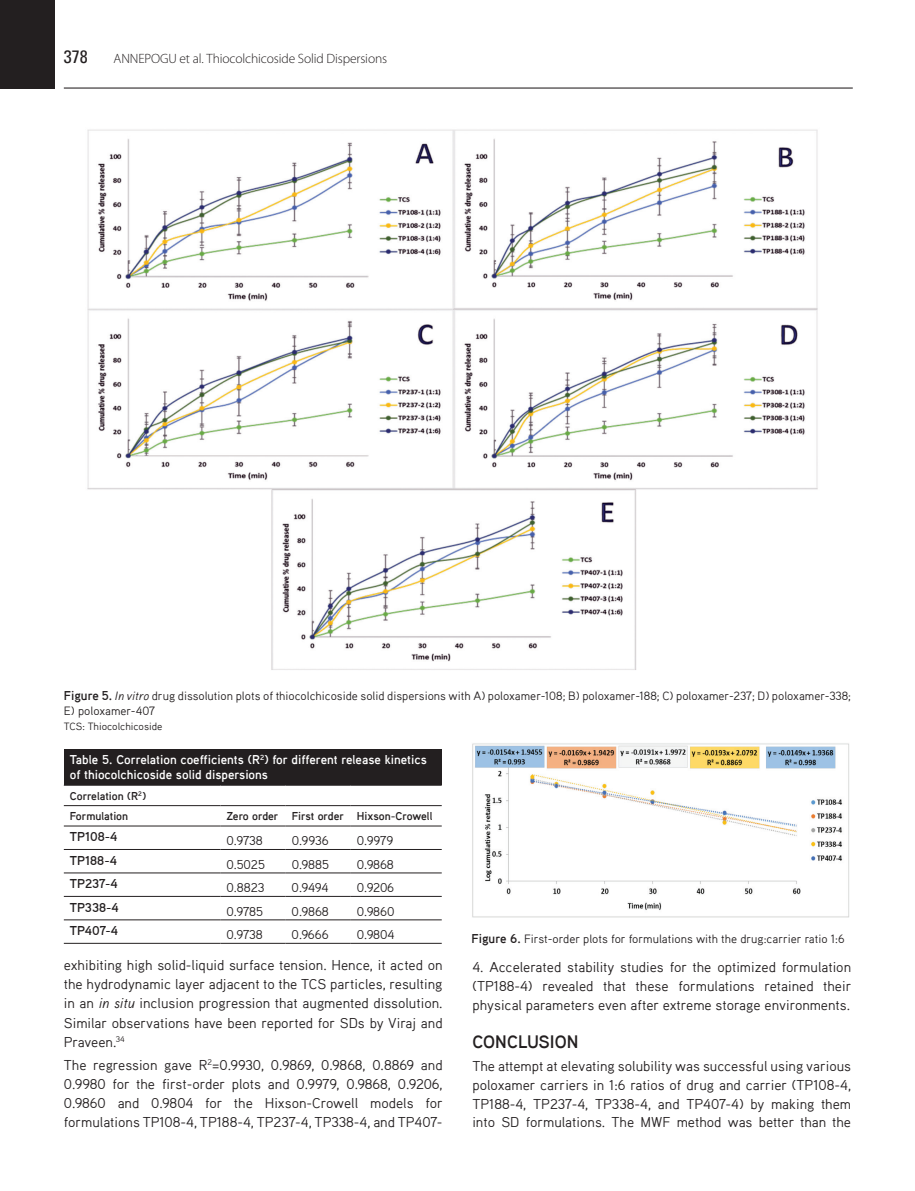
<style>
.page{position:relative;width:915px;height:1191px;background:#fff}
.page>*{position:absolute;margin:0;border:0;box-sizing:border-box;transform-origin:0 0}
.t1{font:700 18px "Aaux Pro";color:#231f20}
.t2{font:18px "Univers Condensed Tr";color:#231f20}
.t3{font:14.25px/19px "Aaux Pro";color:#231f20;text-align:justify}
.t4{font:300 13.5px "Myriad Pro";letter-spacing:-.01em;color:#231f20}
.t5{font:12.9px "Aaux Pro";letter-spacing:-.02em;color:#231f20}
.t6{font:700 12.9px "Aaux Pro";color:#231f20}
.t7{font:700 12.75px/15px "Aaux Pro";color:#fff}
.t8{font:12px/15px "Aaux Pro";color:#231f20}
.t9{font:700 11.4px/20.4px "Aaux Pro";color:#231f20}
.t10{font:10.5px "Aaux Pro";color:#231f20}
.s1{font-weight:700;font-size:12.75px}
.s2{font-style:italic}
</style>
<div class="page">
<hr style="left:64px;top:87px;width:788px;height:2px;background:#231f20">
<div style="left:0;top:0;width:55px;height:89px;background:#231f20"></div>
<img style="left:87px;top:129px;width:731px;height:541px">
<img style="left:472px;top:743px;width:377px;height:174px">
<div style="left:64px;top:749px;width:377px;height:36px;background:#231f20"></div>
<hr style="left:64px;top:785px;width:156px;height:1px;background:#231f20">
<hr style="left:220px;top:785px;width:65px;height:1px;background:#231f20">
<hr style="left:285px;top:785px;width:65px;height:1px;background:#231f20">
<hr style="left:350px;top:785px;width:91px;height:1px;background:#231f20">
<hr style="left:64px;top:805px;width:156px;height:1px;background:#231f20">
<hr style="left:220px;top:805px;width:65px;height:1px;background:#231f20">
<hr style="left:285px;top:805px;width:65px;height:1px;background:#231f20">
<hr style="left:350px;top:805px;width:91px;height:1px;background:#231f20">
<hr style="left:64px;top:825px;width:156px;height:1px;background:#231f20">
<hr style="left:220px;top:825px;width:65px;height:1px;background:#231f20">
<hr style="left:285px;top:825px;width:65px;height:1px;background:#231f20">
<hr style="left:350px;top:825px;width:91px;height:1px;background:#231f20">
<hr style="left:64px;top:849px;width:156px;height:1px;background:#231f20">
<hr style="left:220px;top:849px;width:65px;height:1px;background:#231f20">
<hr style="left:285px;top:849px;width:65px;height:1px;background:#231f20">
<hr style="left:350px;top:849px;width:91px;height:1px;background:#231f20">
<hr style="left:64px;top:872px;width:156px;height:1px;background:#231f20">
<hr style="left:220px;top:872px;width:65px;height:1px;background:#231f20">
<hr style="left:285px;top:872px;width:65px;height:1px;background:#231f20">
<hr style="left:350px;top:872px;width:91px;height:1px;background:#231f20">
<hr style="left:64px;top:919px;width:156px;height:1px;background:#231f20">
<hr style="left:220px;top:919px;width:65px;height:1px;background:#231f20">
<hr style="left:285px;top:919px;width:65px;height:1px;background:#231f20">
<hr style="left:350px;top:919px;width:91px;height:1px;background:#231f20">
<hr style="left:64px;top:943px;width:156px;height:1px;background:#231f20">
<hr style="left:220px;top:943px;width:65px;height:1px;background:#231f20">
<hr style="left:285px;top:943px;width:65px;height:1px;background:#231f20">
<hr style="left:350px;top:943px;width:91px;height:1px;background:#231f20">
<hr style="left:64px;top:896px;width:156px;height:1px;background:#231f20">
<hr style="left:220px;top:896px;width:65px;height:1px;background:#231f20">
<hr style="left:285px;top:896px;width:65px;height:1px;background:#231f20">
<hr style="left:350px;top:896px;width:91px;height:1px;background:#231f20">
<p class="t2" style="left:64px;top:46px;width:25px">378</p>
<p class="t4" style="left:114px;top:51px;width:275px">ANNEPOGU et al. Thiocolchicoside Solid Dispersions</p>
<p class="t8" style="left:64px;top:688px;width:788px"><span class="s1">Figure 5.</span> <span class="s2">In vitro</span> drug dissolution plots of thiocolchicoside solid dispersions with A) poloxamer-108; B) poloxamer-188; C) poloxamer-237; D) poloxamer-338;<br>E) poloxamer-407</p>
<p class="t10" style="left:64px;top:719px;width:100px">TCS: Thiocolchicoside</p>
<p class="t7" style="left:70px;top:752px;width:358px">Table 5. Correlation coefficients (R<sup>2</sup>) for different release kinetics of thiocolchicoside solid dispersions</p>
<p class="t9" style="left:70px;top:785px;width:78px">Correlation (R<sup>2</sup>)<br>Formulation</p>
<p class="t9" style="left:226px;top:805px;width:207px">Zero order First order Hixson-Crowell</p>
<p class="t6" style="left:70px;top:828px;width:49px">TP108-4</p>
<p class="t5" style="left:226px;top:832px;width:38px">0.9738</p>
<p class="t5" style="left:291px;top:832px;width:39px">0.9936</p>
<p class="t5" style="left:356px;top:832px;width:38px">0.9979</p>
<p class="t6" style="left:70px;top:852px;width:49px">TP188-4</p>
<p class="t5" style="left:226px;top:856px;width:40px">0.5025</p>
<p class="t5" style="left:291px;top:856px;width:39px">0.9885</p>
<p class="t5" style="left:356px;top:856px;width:39px">0.9868</p>
<p class="t6" style="left:70px;top:875px;width:49px">TP237-4</p>
<p class="t5" style="left:226px;top:879px;width:39px">0.8823</p>
<p class="t5" style="left:291px;top:879px;width:38px">0.9494</p>
<p class="t5" style="left:356px;top:879px;width:39px">0.9206</p>
<p class="t6" style="left:70px;top:899px;width:50px">TP338-4</p>
<p class="t5" style="left:226px;top:903px;width:38px">0.9785</p>
<p class="t5" style="left:291px;top:903px;width:39px">0.9868</p>
<p class="t5" style="left:356px;top:903px;width:39px">0.9860</p>
<p class="t6" style="left:70px;top:922px;width:50px">TP407-4</p>
<p class="t5" style="left:226px;top:926px;width:38px">0.9738</p>
<p class="t5" style="left:291px;top:926px;width:39px">0.9666</p>
<p class="t5" style="left:356px;top:926px;width:39px">0.9804</p>
<p class="t3" style="left:64px;top:955px;width:380px">exhibiting high solid-liquid surface tension. Hence, it acted on the hydrodynamic layer adjacent to the TCS particles, resulting in an <span class="s2">in situ</span> inclusion progression that augmented dissolution.<br>Similar observations have been reported for SDs by Viraj and Praveen.<sup>34</sup></p>
<p class="t3" style="left:64px;top:1055px;width:380px">The regression gave R<sup>2</sup>=0.9930, 0.9869, 0.9868, 0.8869 and 0.9980 for the first-order plots and 0.9979, 0.9868, 0.9206, 0.9860 and 0.9804 for the Hixson-Crowell models for formulations TP108-4, TP188-4, TP237-4, TP338-4, and TP407-</p>
<p class="t8" style="left:471px;top:930px;width:374px"><span class="s1">Figure 6.</span> First-order plots for formulations with the drug:carrier ratio 1:6</p>
<p class="t3" style="left:472px;top:957px;width:380px">4. Accelerated stability studies for the optimized formulation (TP188-4) revealed that these formulations retained their physical parameters even after extreme storage environments.</p>
<p class="t1" style="left:472px;top:1030px;width:108px">CONCLUSION</p>
<p class="t3" style="left:472px;top:1056px;width:380px">The attempt at elevating solubility was successful using various poloxamer carriers in 1:6 ratios of drug and carrier (TP108-4, TP188-4, TP237-4, TP338-4, and TP407-4) by making them into SD formulations. The MWF method was better than the</p>
</div>
